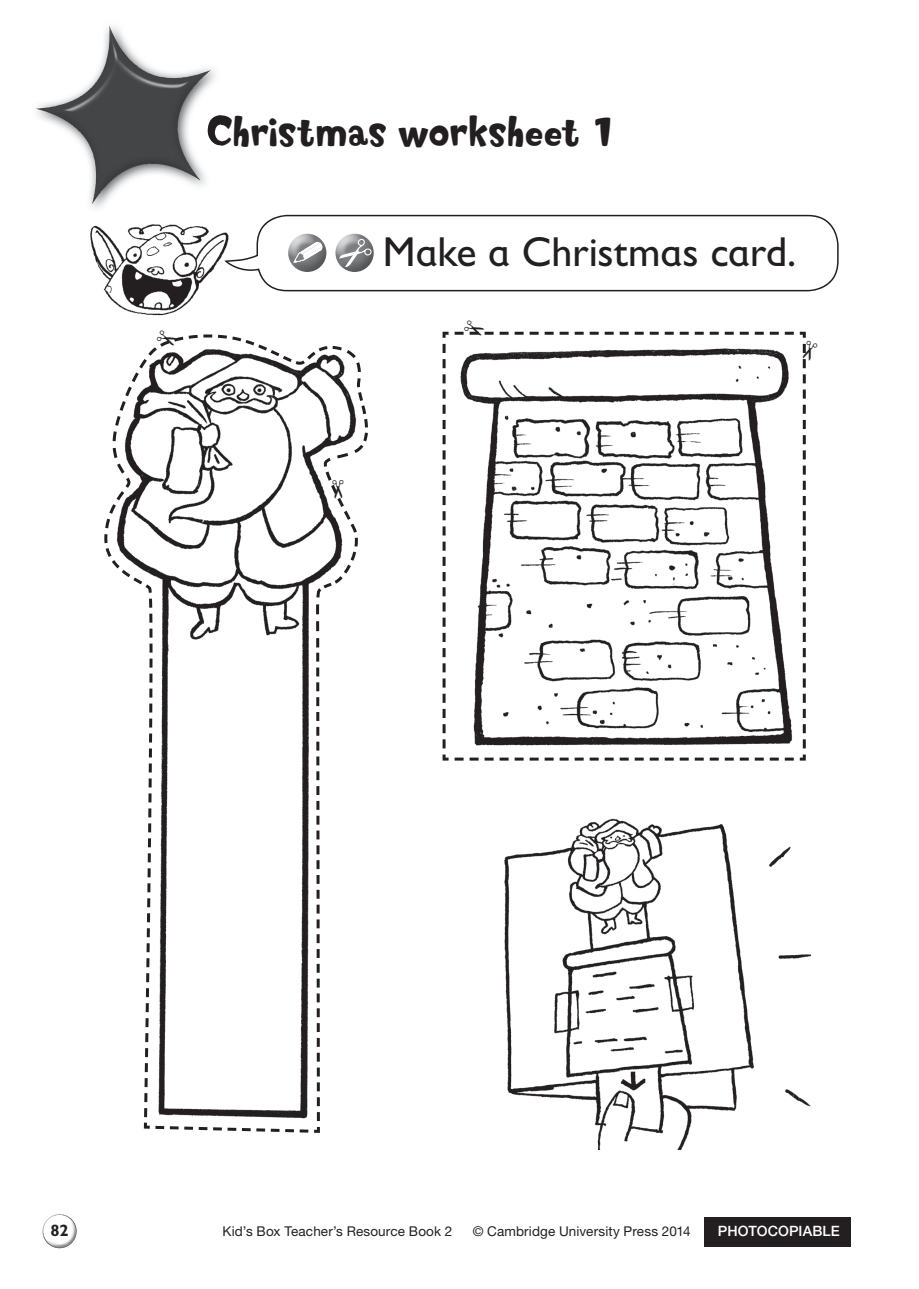
<style>
.page{position:relative;width:919px;height:1289px;background:#fff}
.page>*{position:absolute;margin:0;border:0;box-sizing:border-box;transform-origin:0 0}
.t1{font:42px "Gill Sans Infant Std";letter-spacing:-.005em;color:#231f20}
.t2{font:39px "Softie";letter-spacing:-.01em;color:#231f20}
.t3{font:700 16.5px "Gill Sans Infant Std";color:#231f20}
.t4{font:500 14.25px "Helvetica Neue LT Std";letter-spacing:.01em;color:#fff}
.t5{font:13.5px "Helvetica Neue LT Std";letter-spacing:.01em;color:#231f20}
</style>
<div class="page">
<div style="left:704px;top:1216px;width:146px;height:30px;background:#231f20"></div>
<img style="left:53px;top:1247px;width:13px;height:1px">
<svg style="left:43px;top:1233px;width:6px;height:11px"></svg>
<svg style="left:69px;top:1217px;width:8px;height:18px"></svg>
<img style="left:43px;top:1214px;width:26px;height:19px">
<img style="left:49px;top:1226px;width:27px;height:21px">
<img style="left:90px;top:224px;width:134px;height:92px">
<img style="left:37px;top:25px;width:178px;height:183px">
<img style="left:208px;top:115px;width:12px;height:32px">
<img style="left:36px;top:26px;width:74px;height:84px">
<svg style="left:224px;top:215px;width:614px;height:76px"></svg>
<svg style="left:363px;top:405px;width:5px;height:36px"></svg>
<svg style="left:104px;top:336px;width:259px;height:796px"></svg>
<img style="left:504px;top:818px;width:306px;height:331px">
<svg style="left:442px;top:332px;width:363px;height:428px"></svg>
<svg style="left:156px;top:334px;width:71px;height:13px"></svg>
<svg style="left:325px;top:471px;width:25px;height:49px"></svg>
<svg style="left:454px;top:331px;width:39px;height:6px"></svg>
<svg style="left:801px;top:340px;width:5px;height:28px"></svg>
<h2 class="t2" style="left:206px;top:107px;width:411px">Christmas worksheet 1</h2>
<h1 class="t1" style="left:382px;top:228px;width:415px">Make a Christmas card.</h1>
<p class="t3" style="left:50px;top:1220px;width:20px">82</p>
<p class="t5" style="left:222px;top:1223px;width:231px">Kid’s Box Teacher’s Resource Book 2</p>
<p class="t5" style="left:472px;top:1223px;width:220px">© Cambridge University Press 2014</p>
<p class="t4" style="left:717px;top:1222px;width:123px">PHOTOCOPIABLE</p>
</div>
